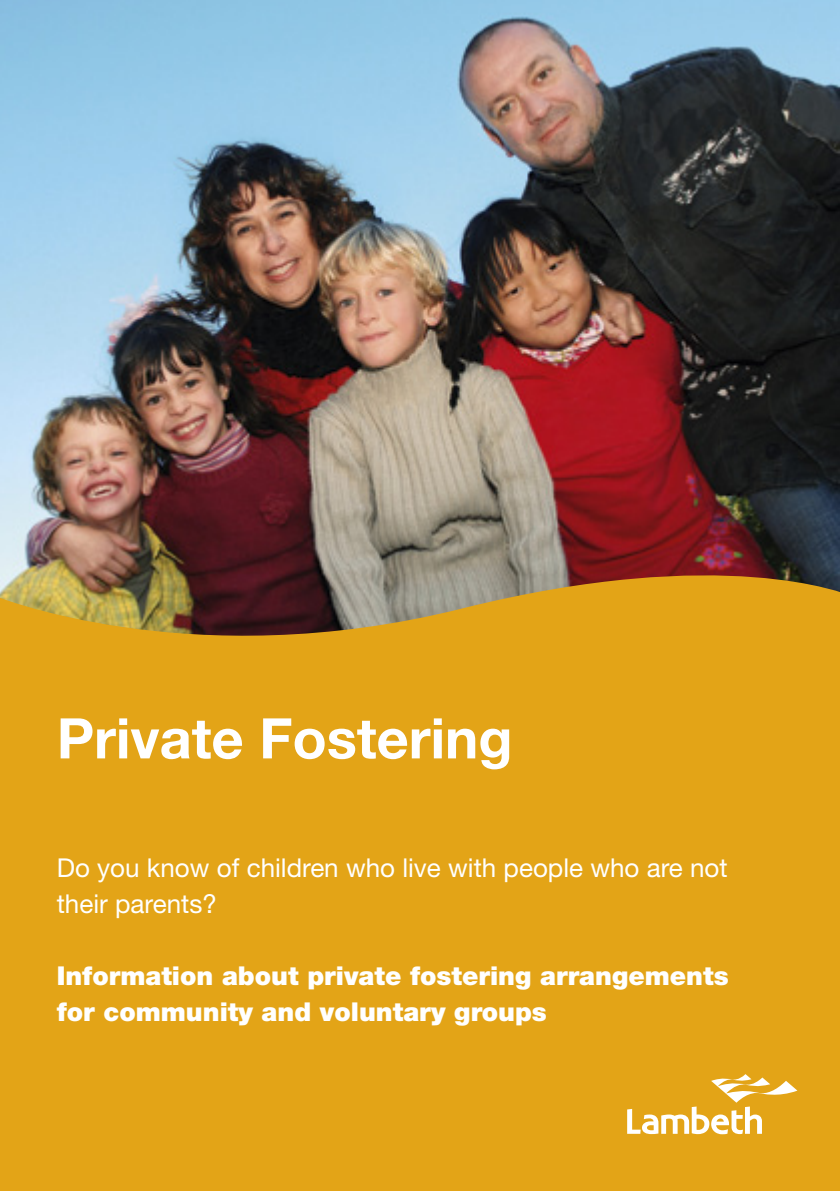
<style>
.page{position:relative;width:840px;height:1191px;background:#fff}
.page>*{position:absolute;margin:0;border:0;box-sizing:border-box;transform-origin:0 0}
.t1{font:700 56px "Helvetica Neue LT";color:#fff}
.t2{font:900 26px/36px "Helvetica Neue LT";color:#fff}
.t3{font:26px/36px "Helvetica Neue LT";color:#fff}
</style>
<div class="page">
<img style="left:0;top:0;width:839px;height:575px">
<div style="left:0;top:575px;width:839px;height:616px;background:#e3a417"></div>
<svg style="left:626px;top:1074px;width:171px;height:60px"></svg>
<p class="t1" style="left:57px;top:704px;width:457px">Private Fostering</p>
<p class="t3" style="left:57px;top:849px;width:672px">Do you know of children who live with people who are not their parents?</p>
<p class="t2" style="left:57px;top:957px;width:673px">Information about private fostering arrangements for community and voluntary groups</p>
</div>
